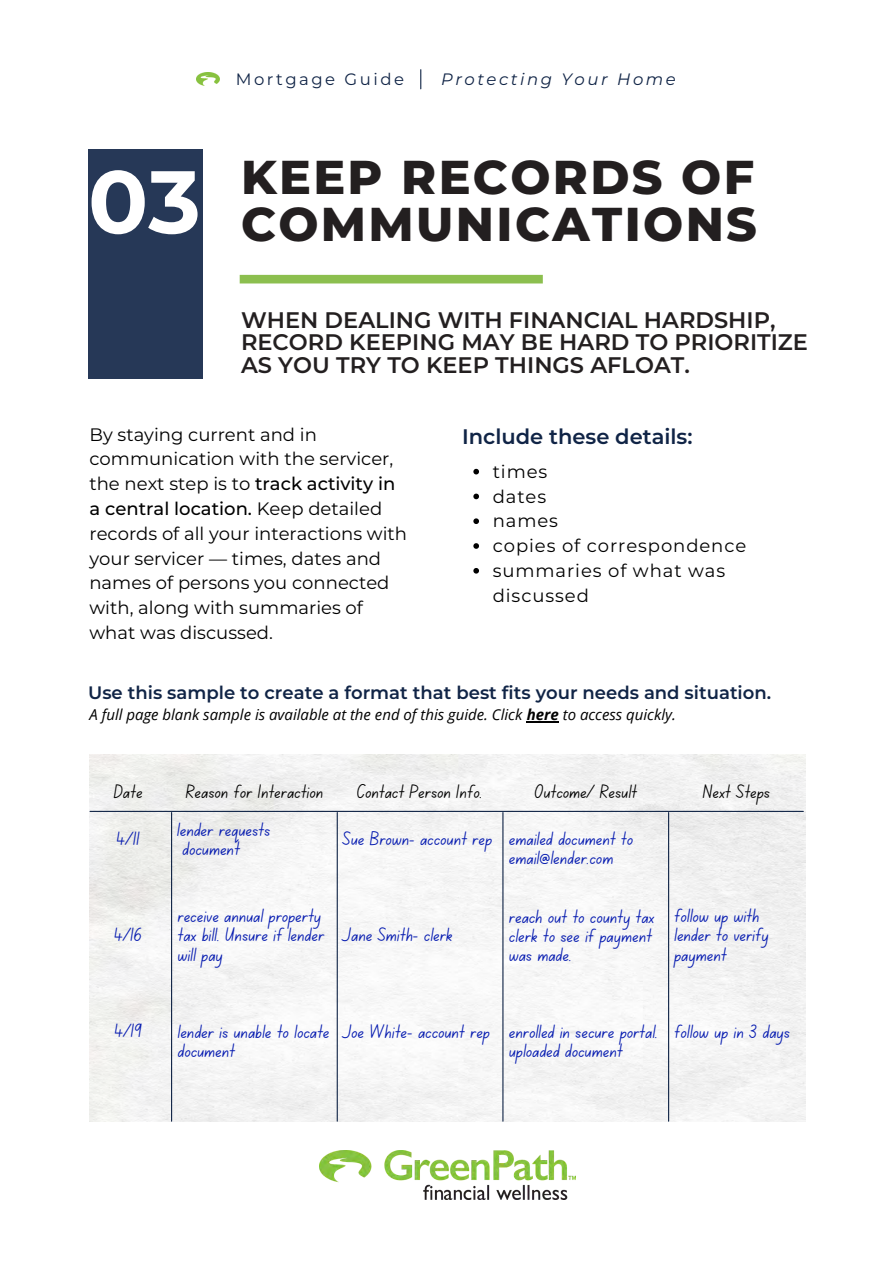
<style>
.page{position:relative;width:894px;height:1264px;background:#fff}
.page>*{position:absolute;margin:0;border:0;box-sizing:border-box;transform-origin:0 0}
.t1{font:700 88.5px "Montserrat";color:#fff}
.t2{font:800 47.4px "Montserrat";letter-spacing:.05em;color:#231f20}
.t3{font:600 22.5px/22.5px "Montserrat";color:#231f20}
.t4{font:600 21px "Montserrat";color:#102446}
.t5{font:19.5px/19.2px "Canva School Font";color:#061bb0}
.t6{font:19.5px "Canva School Font";color:#000}
.t7{font:18px/24.8px "Montserrat";color:#000}
.t8{font:600 18px "Montserrat";color:#102446}
.t9{font:18px/24.8px "Montserrat";letter-spacing:.05em;color:#000}
.t10{font:italic 16.5px "Montserrat";letter-spacing:.155em;color:#102446}
.t11{font:16.5px "Montserrat";letter-spacing:.155em;color:#102446}
.t12{font:italic 15px "Open Sans";color:#010101}
.s1{font-weight:500}
.s2{font-weight:700}
</style>
<div class="page">
<img style="left:319px;top:1150px;width:256px;height:49px">
<div style="left:239px;top:275px;width:303px;height:8px;background:#8cbf4f"></div>
<img style="left:89px;top:754px;width:715px;height:367px">
<hr style="left:171px;top:812px;width:1px;height:309px;background:#102446">
<hr style="left:336px;top:812px;width:2px;height:309px;background:#102446">
<hr style="left:502px;top:812px;width:1px;height:309px;background:#102446">
<hr style="left:667px;top:812px;width:2px;height:309px;background:#102446">
<hr style="left:90px;top:810px;width:713px;height:2px;background:#102446">
<img style="left:196px;top:72px;width:24px;height:14px">
<svg style="left:420px;top:70px;width:1px;height:19px"></svg>
<div style="left:88px;top:149px;width:115px;height:229px;background:#263857"></div>
<svg style="left:473px;top:469px;width:6px;height:5px"></svg>
<svg style="left:473px;top:493px;width:6px;height:6px"></svg>
<svg style="left:473px;top:518px;width:6px;height:6px"></svg>
<svg style="left:473px;top:543px;width:6px;height:6px"></svg>
<svg style="left:473px;top:568px;width:6px;height:5px"></svg>
<hr style="left:526px;top:721px;width:32px;height:1px;background:#010101">
<p class="t1" style="left:88px;top:138px;width:114px">03</p>
<p class="t11" style="left:236px;top:68px;width:170px">Mortgage Guide</p>
<p class="t10" style="left:441px;top:68px;width:236px">Protecting Your Home</p>
<p class="t2" style="left:241px;top:142px;width:514px">KEEP RECORDS OF</p>
<p class="t2" style="left:241px;top:190px;width:517px">COMMUNICATIONS</p>
<p class="t3" style="left:241px;top:307px;width:568px">WHEN DEALING WITH FINANCIAL HARDSHIP,<br>RECORD KEEPING MAY BE HARD TO PRIORITIZE<br>AS YOU TRY TO KEEP THINGS AFLOAT.</p>
<p class="t7" style="left:89px;top:421px;width:319px">By staying current and in communication with the servicer, the next step is to <span class="s1">track activity in a central location.</span> Keep detailed records of all your interactions with your servicer — times, dates and names of persons you connected with, along with summaries of what was discussed.</p>
<p class="t4" style="left:462px;top:421px;width:232px">Include these details:</p>
<p class="t7" style="left:492px;top:458px;width:56px">times</p>
<p class="t7" style="left:492px;top:483px;width:55px">dates</p>
<p class="t7" style="left:492px;top:508px;width:67px">names</p>
<p class="t9" style="left:492px;top:533px;width:255px">copies of correspondence</p>
<p class="t9" style="left:492px;top:557px;width:234px">summaries of what was discussed</p>
<p class="t8" style="left:88px;top:679px;width:684px">Use this sample to create a format that best fits your needs and situation.</p>
<p class="t12" style="left:89px;top:704px;width:587px">A full page blank sample is available at the end of this guide. Click <span class="s2">here</span> to access quickly.</p>
<p class="t6" style="left:114px;top:783px;width:30px">Date</p>
<p class="t6" style="left:186px;top:783px;width:139px">Reason for Interaction</p>
<p class="t6" style="left:356px;top:783px;width:127px">Contact Person Info.</p>
<p class="t6" style="left:534px;top:783px;width:104px">Outcome/ Result</p>
<p class="t6" style="left:702px;top:783px;width:69px">Next Steps</p>
<p class="t5" style="left:116px;top:831px;width:25px">4/11</p>
<p class="t5" style="left:177px;top:822px;width:95px">lender requests document</p>
<p class="t5" style="left:342px;top:831px;width:151px">Sue Brown- account rep</p>
<p class="t5" style="left:508px;top:831px;width:126px">emailed document to email@lender.com</p>
<p class="t5" style="left:114px;top:927px;width:30px">4/16</p>
<p class="t5" style="left:177px;top:908px;width:148px">receive annual property tax bill. Unsure if lender will pay</p>
<p class="t5" style="left:342px;top:927px;width:111px">Jane Smith- clerk</p>
<p class="t5" style="left:508px;top:909px;width:147px">reach out to county tax clerk to see if payment was made.</p>
<p class="t5" style="left:674px;top:908px;width:96px">follow up with lender to verify payment</p>
<p class="t5" style="left:114px;top:1023px;width:29px">4/19</p>
<p class="t5" style="left:177px;top:1024px;width:153px">lender is unable to locate</p>
<p class="t5" style="left:674px;top:1024px;width:117px">follow up in 3 days</p>
<p class="t5" style="left:177px;top:1043px;width:59px">document</p>
<p class="t5" style="left:342px;top:1024px;width:149px">Joe White- account rep</p>
<p class="t5" style="left:508px;top:1024px;width:150px">enrolled in secure portal. uploaded document</p>
</div>
